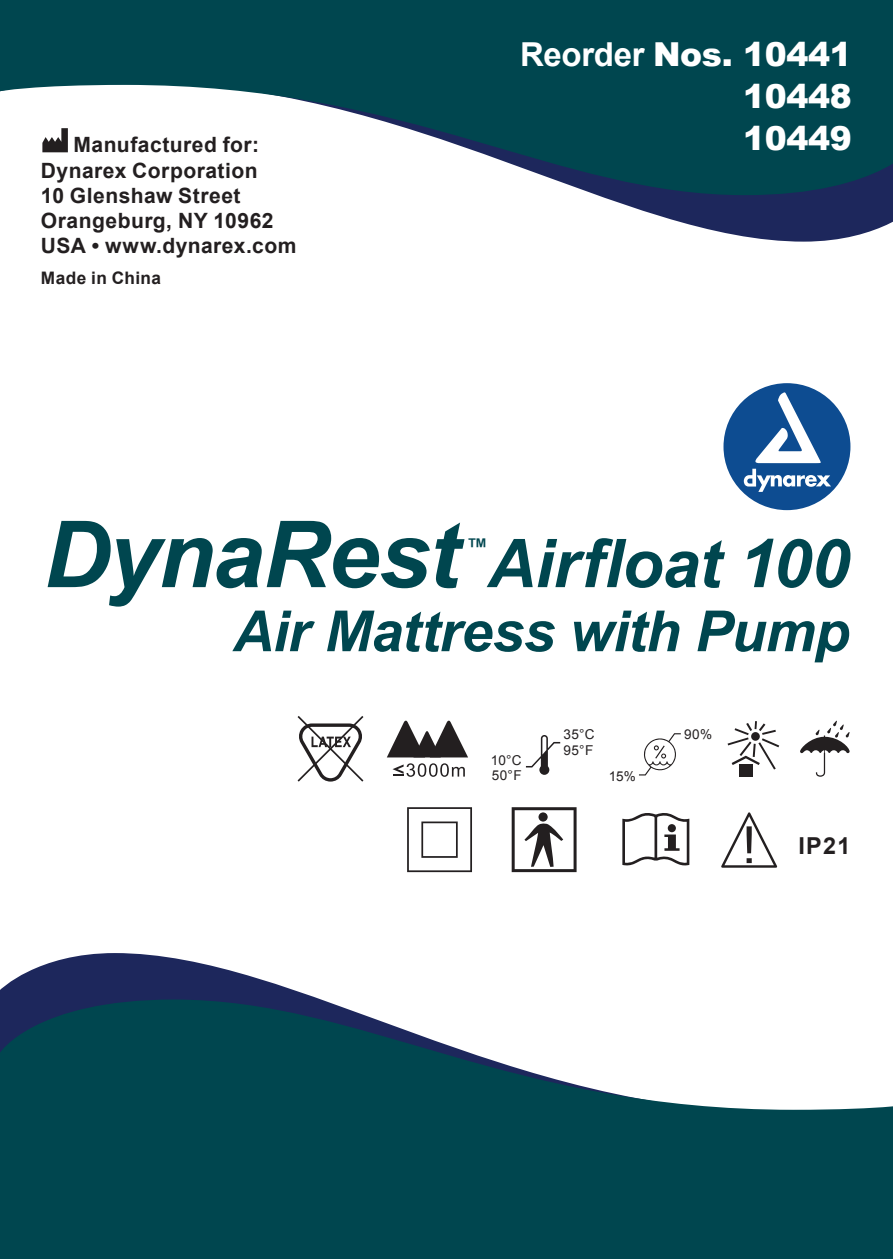
<style>
.page{position:relative;width:893px;height:1259px;background:#fff}
.page>*{position:absolute;margin:0;border:0;box-sizing:border-box;transform-origin:0 0}
.t1{font:italic 700 92.4px "Arial";letter-spacing:-.02em;color:#00464f}
.t2{font:italic 700 67.2px "Arial";letter-spacing:-.01em;color:#00464f}
.t3{font:italic 700 56.7px "Arial";letter-spacing:-.01em;color:#00464f}
.t4{font:900 33px/42px "Arial";letter-spacing:-.01em;color:#fff;text-align:right}
.t5{font:700 23.4px "Arial";color:#231f20}
.t6{font:italic 700 21.6px "Arial";color:#00464f}
.t7{font:700 21px/25.2px "Arial";letter-spacing:.02em;color:#231f20}
.t8{font:700 17.1px "Arial";letter-spacing:.025em;color:#231f20}
.t9{font:13.5px/15.3px "Arial";letter-spacing:.03em;color:#231f20}
.s1{font-weight:700}
</style>
<div class="page">
<svg style="left:0;top:953px;width:320px;height:46px;fill:#1d275c"></svg>
<svg style="left:0;top:999px;width:893px;height:260px;fill:#00464f"></svg>
<svg style="left:597px;top:195px;width:296px;height:47px;fill:#1d275c"></svg>
<svg style="left:0;top:0;width:893px;height:195px;fill:#00464f"></svg>
<svg style="left:42px;top:128px;width:26px;height:24px"></svg>
<svg style="left:723px;top:383px;width:127px;height:127px"></svg>
<svg style="left:728px;top:721px;width:51px;height:48px"></svg>
<div style="left:739px;top:764px;width:13px;height:12px;background:#231f20"></div>
<svg style="left:407px;top:807px;width:65px;height:65px"></svg>
<svg style="left:721px;top:812px;width:56px;height:55px"></svg>
<svg style="left:298px;top:716px;width:65px;height:65px"></svg>
<svg style="left:622px;top:813px;width:67px;height:53px"></svg>
<div style="left:668px;top:824px;width:8px;height:8px;background:#231f20;border-radius:50%"></div>
<svg style="left:512px;top:807px;width:65px;height:65px"></svg>
<svg style="left:800px;top:720px;width:50px;height:56px"></svg>
<svg style="left:639px;top:733px;width:42px;height:42px"></svg>
<svg style="left:526px;top:735px;width:34px;height:40px"></svg>
<svg style="left:387px;top:720px;width:81px;height:37px"></svg>
<svg style="left:392px;top:763px;width:73px;height:14px"></svg>
<h3 class="t4" style="left:520px;top:32px;width:333px"><span class="s1">Reorder</span> Nos. 10441<br>10448</h3>
<p class="t7" style="left:73px;top:133px;width:187px">Manufactured for:</p>
<h3 class="t4" style="left:743px;top:116px;width:110px">10449</h3>
<p class="t7" style="left:41px;top:158px;width:257px">Dynarex Corporation<br>10 Glenshaw Street<br>Orangeburg, NY 10962<br>USA • www.dynarex.com</p>
<p class="t8" style="left:41px;top:266px;width:122px">Made in China</p>
<h1 class="t1" style="left:44px;top:495px;width:417px">DynaRest</h1>
<p class="t6" style="left:465px;top:532px;width:23px">™</p>
<h2 class="t2" style="left:487px;top:520px;width:364px">Airfloat 100</h2>
<h3 class="t3" style="left:233px;top:594px;width:618px">Air Mattress with Pump</h3>
<p class="t9" style="left:491px;top:752px;width:32px">10°C<br>50°F</p>
<p class="t9" style="left:564px;top:727px;width:33px">35°C<br>95°F</p>
<p class="t9" style="left:609px;top:768px;width:29px">15%</p>
<p class="t9" style="left:684px;top:726px;width:30px">90%</p>
<p class="t5" style="left:798px;top:830px;width:53px">IP21</p>
</div>
